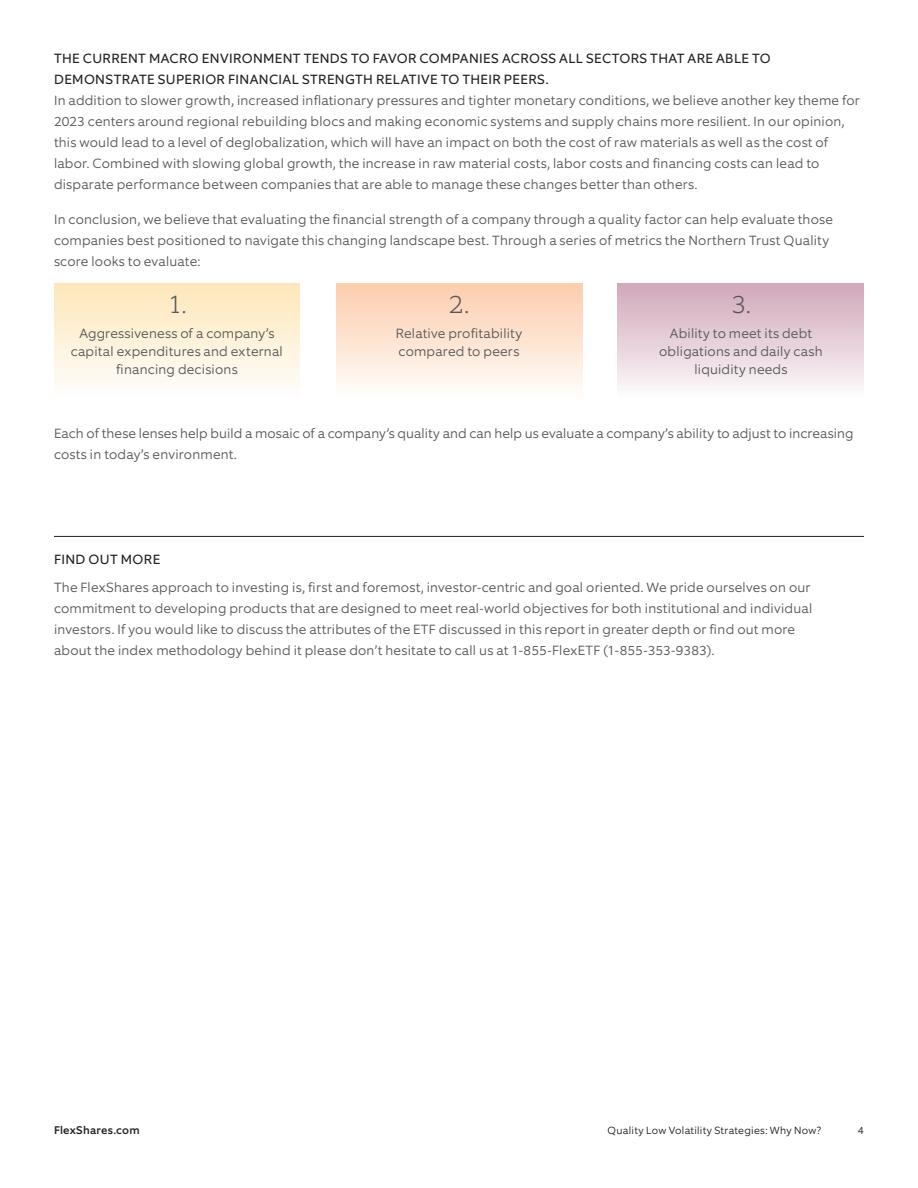
<style>
.page{position:relative;width:918px;height:1188px;background:#fff}
.page>*{position:absolute;margin:0;border:0;box-sizing:border-box;transform-origin:0 0}
.B1_Body{font:200 25.5px "Equip Slab";color:#57585a}
.B1_Body-2{font:300 13.5px/21px "Equip";letter-spacing:.01em;color:#57585a}
.H1_Head__Primary{font:13.5px/21px "Equip";letter-spacing:.03em;color:#231f20}
.D1_Discolosure_Head{font:13.5px "Equip";letter-spacing:.03em;color:#231f20}
.F1_Footer_Folio{font:500 11.25px "Equip";letter-spacing:.02em;color:#231f20}
.F1_Footer_Folio-2{font:300 10.5px "Equip";letter-spacing:.015em;color:#231f20}
</style>
<div class="page">
<hr style="left:54px;top:536px;width:810px;height:1px;background:#231f20">
<div style="left:336px;top:284px;width:246px;height:115px;background:linear-gradient(to bottom,#fccdac,#fefefc)"></div>
<div style="left:618px;top:284px;width:246px;height:115px;background:linear-gradient(to bottom,#d1a7b9,#fdfcfc)"></div>
<div style="left:54px;top:284px;width:246px;height:115px;background:linear-gradient(to bottom,#fee6b9,#fefefd)"></div>
<p class="H1_Head__Primary" style="left:54px;top:48px;width:718px">THE CURRENT MACRO ENVIRONMENT TENDS TO FAVOR COMPANIES ACROSS ALL SECTORS THAT ARE ABLE TO<br>DEMONSTRATE SUPERIOR FINANCIAL STRENGTH RELATIVE TO THEIR PEERS.</p>
<p class="B1_Body-2" style="left:54px;top:90px;width:808px">In addition to slower growth, increased inflationary pressures and tighter monetary conditions, we believe another key theme for 2023 centers around regional rebuilding blocs and making economic systems and supply chains more resilient. In our opinion, this would lead to a level of deglobalization, which will have an impact on both the cost of raw materials as well as the cost of labor. Combined with slowing global growth, the increase in raw material costs, labor costs and financing costs can lead to disparate performance between companies that are able to manage these changes better than others.</p>
<p class="B1_Body-2" style="left:54px;top:208px;width:781px">In conclusion, we believe that evaluating the financial strength of a company through a quality factor can help evaluate those companies best positioned to navigate this changing landscape best. Through a series of metrics the Northern Trust Quality score looks to evaluate:</p>
<p class="B1_Body" style="left:168px;top:288px;width:20px">1.</p>
<p class="B1_Body-2" style="left:71px;top:324px;width:214px;line-height:18px;text-align:center">Aggressiveness of a company’s capital expenditures and external financing decisions</p>
<p class="B1_Body" style="left:449px;top:288px;width:22px">2.</p>
<p class="B1_Body-2" style="left:396px;top:324px;width:128px;line-height:18px">Relative profitability compared to peers</p>
<p class="B1_Body" style="left:731px;top:288px;width:21px">3.</p>
<p class="B1_Body-2" style="left:659px;top:324px;width:165px;line-height:18px;text-align:center">Ability to meet its debt obligations and daily cash liquidity needs</p>
<p class="B1_Body-2" style="left:54px;top:423px;width:801px">Each of these lenses help build a mosaic of a company’s quality and can help us evaluate a company’s ability to adjust to increasing costs in today’s environment.</p>
<p class="D1_Discolosure_Head" style="left:54px;top:551px;width:108px">FIND OUT MORE</p>
<p class="B1_Body-2" style="left:54px;top:577px;width:760px">The FlexShares approach to investing is, first and foremost, investor-centric and goal oriented. We pride ourselves on our commitment to developing products that are designed to meet real-world objectives for both institutional and individual investors. If you would like to discuss the attributes of the ETF discussed in this report in greater depth or find out more about the index methodology behind it please don’t hesitate to call us at 1-855-FlexETF (1-855-353-9383).</p>
<p class="F1_Footer_Folio" style="left:54px;top:1123px;width:87px">FlexShares.com</p>
<p class="F1_Footer_Folio-2" style="left:608px;top:1124px;width:215px">Quality Low Volatility Strategies: Why Now?</p>
<p class="F1_Footer_Folio-2" style="left:858px;top:1124px;width:8px">4</p>
</div>
